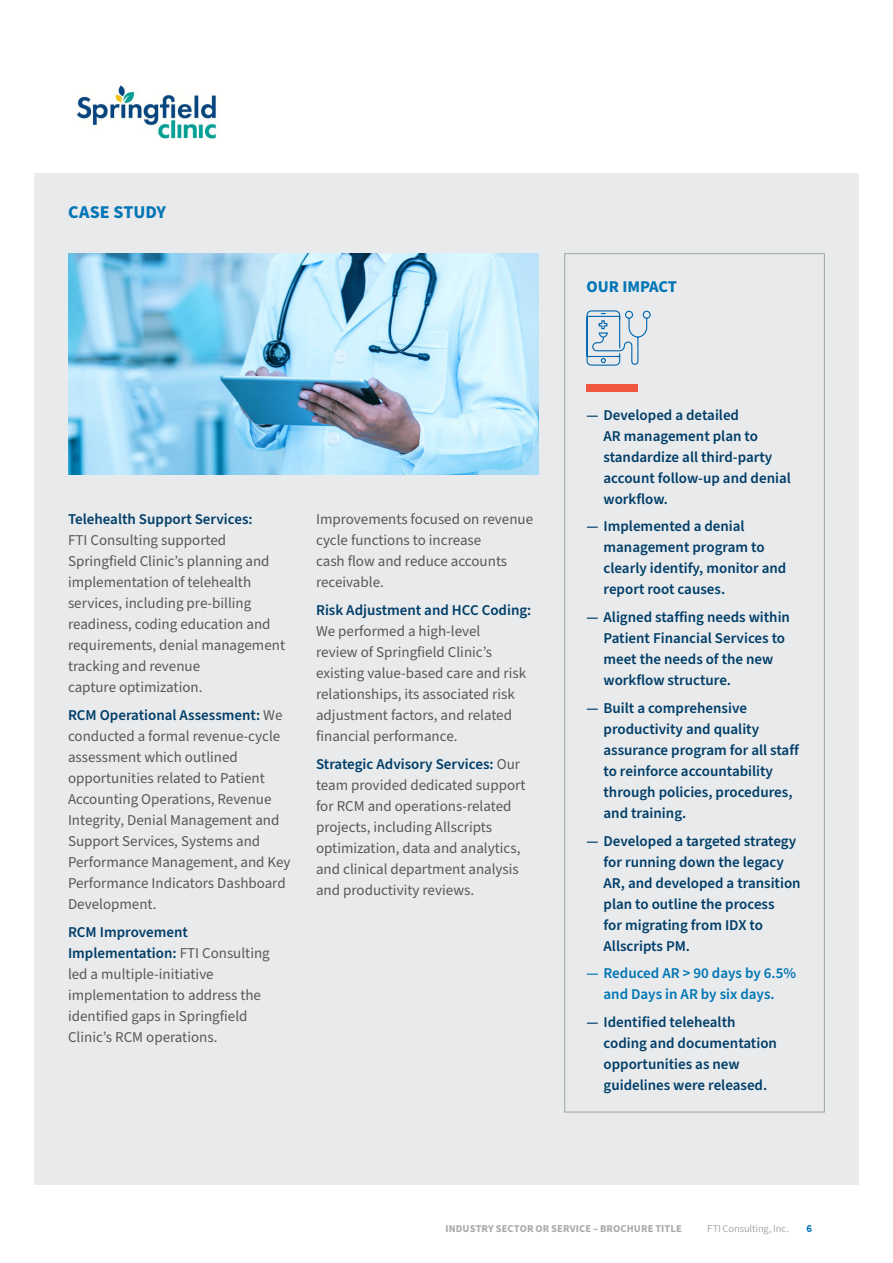
<style>
.page{position:relative;width:893px;height:1263px;background:#fff}
.page>*{position:absolute;margin:0;border:0;box-sizing:border-box;transform-origin:0 0}
.CS_Label{font:700 18px "Source Sans Pro";color:#0075b6}
.Our_Impact{font:700 16.5px "Source Sans Pro";color:#0075b6}
.Body_copy{font:15px/21px "Source Sans Pro";color:#57585a}
.t1{font:600 15px/21px "Source Sans Pro";color:#003e69}
.t2{font:600 15px/21px "Source Sans Pro";color:#0075b6;text-align:center}
.Footer_title{font:700 10.5px "Source Sans Pro";letter-spacing:.01em;color:#a8abac}
.Boilerplate{font:10.5px "Source Sans Pro";letter-spacing:-.01em;color:#a8abac}
.Folio{font:700 10.5px "Source Sans Pro";color:#0075b6}
.s1{font-weight:600;color:#003e69}
</style>
<div class="page">
<div style="left:34px;top:173px;width:825px;height:1011px;background:#e9eaeb"></div>
<img style="left:68px;top:253px;width:471px;height:221px">
<img style="left:76px;top:85px;width:141px;height:54px">
<div style="left:586px;top:384px;width:52px;height:7px;background:#f0553e"></div>
<svg style="left:586px;top:310px;width:65px;height:56px"></svg>
<p class="CS_Label" style="left:68px;top:200px;width:100px">CASE STUDY</p>
<p class="Body_copy" style="left:68px;top:509px;width:219px"><span class="s1">Telehealth Support Services:<br></span>FTI Consulting supported<br>Springfield Clinic’s planning and implementation of telehealth services, including pre-billing readiness, coding education and requirements, denial management tracking and revenue<br>capture optimization.</p>
<p class="Body_copy" style="left:68px;top:705px;width:224px"><span class="s1">RCM Operational Assessment:</span> We conducted a formal revenue-cycle assessment which outlined opportunities related to Patient<br>Accounting Operations, Revenue<br>Integrity, Denial Management and<br>Support Services, Systems and<br>Performance Management, and Key<br>Performance Indicators Dashboard<br>Development.</p>
<p class="Body_copy" style="left:68px;top:922px;width:203px"><span class="s1">RCM Improvement<br>Implementation:</span> FTI Consulting led a multiple-initiative implementation to address the identified gaps in Springfield<br>Clinic’s RCM operations.</p>
<p class="Body_copy" style="left:316px;top:509px;width:219px">Improvements focused on revenue cycle functions to increase<br>cash flow and reduce accounts receivable.</p>
<p class="Body_copy" style="left:316px;top:600px;width:217px"><span class="s1">Risk Adjustment and HCC Coding:<br></span>We performed a high-level<br>review of Springfield Clinic’s existing value-based care and risk relationships, its associated risk adjustment factors, and related financial performance.</p>
<p class="Body_copy" style="left:316px;top:754px;width:211px"><span class="s1">Strategic Advisory Services:</span> Our team provided dedicated support for RCM and operations-related projects, including Allscripts optimization, data and analytics, and clinical department analysis and productivity reviews.</p>
<p class="Our_Impact" style="left:586px;top:276px;width:92px">OUR IMPACT</p>
<p class="t1" style="left:603px;top:405px;width:189px;text-indent:-17px">— Developed a detailed<br>AR management plan to standardize all third-party account follow-up and denial workflow.</p>
<p class="t1" style="left:603px;top:516px;width:184px;text-indent:-17px">— Implemented a denial management program to clearly identify, monitor and report root causes.</p>
<p class="t1" style="left:603px;top:607px;width:188px;text-indent:-17px">— Aligned staffing needs within<br>Patient Financial Services to meet the needs of the new workflow structure.</p>
<p class="t1" style="left:603px;top:698px;width:197px;text-indent:-17px">— Built a comprehensive productivity and quality assurance program for all staff to reinforce accountability through policies, procedures, and training.</p>
<p class="t1" style="left:603px;top:831px;width:199px;text-indent:-17px">— Developed a targeted strategy for running down the legacy<br>AR, and developed a transition plan to outline the process<br>for migrating from IDX to<br>Allscripts PM.</p>
<p class="t2" style="left:586px;top:963px;width:211px">— Reduced AR &gt; 90 days by 6.5% and Days in AR by six days.</p>
<p class="t1" style="left:603px;top:1012px;width:175px;text-indent:-17px">— Identified telehealth coding and documentation opportunities as new guidelines were released.</p>
<p class="Footer_title" style="left:445px;top:1221px;width:238px">INDUSTRY SECTOR OR SERVICE – BROCHURE TITLE</p>
<p class="Boilerplate" style="left:707px;top:1221px;width:83px">FTI Consulting, Inc.</p>
<p class="Folio" style="left:807px;top:1221px;width:7px">6</p>
</div>
